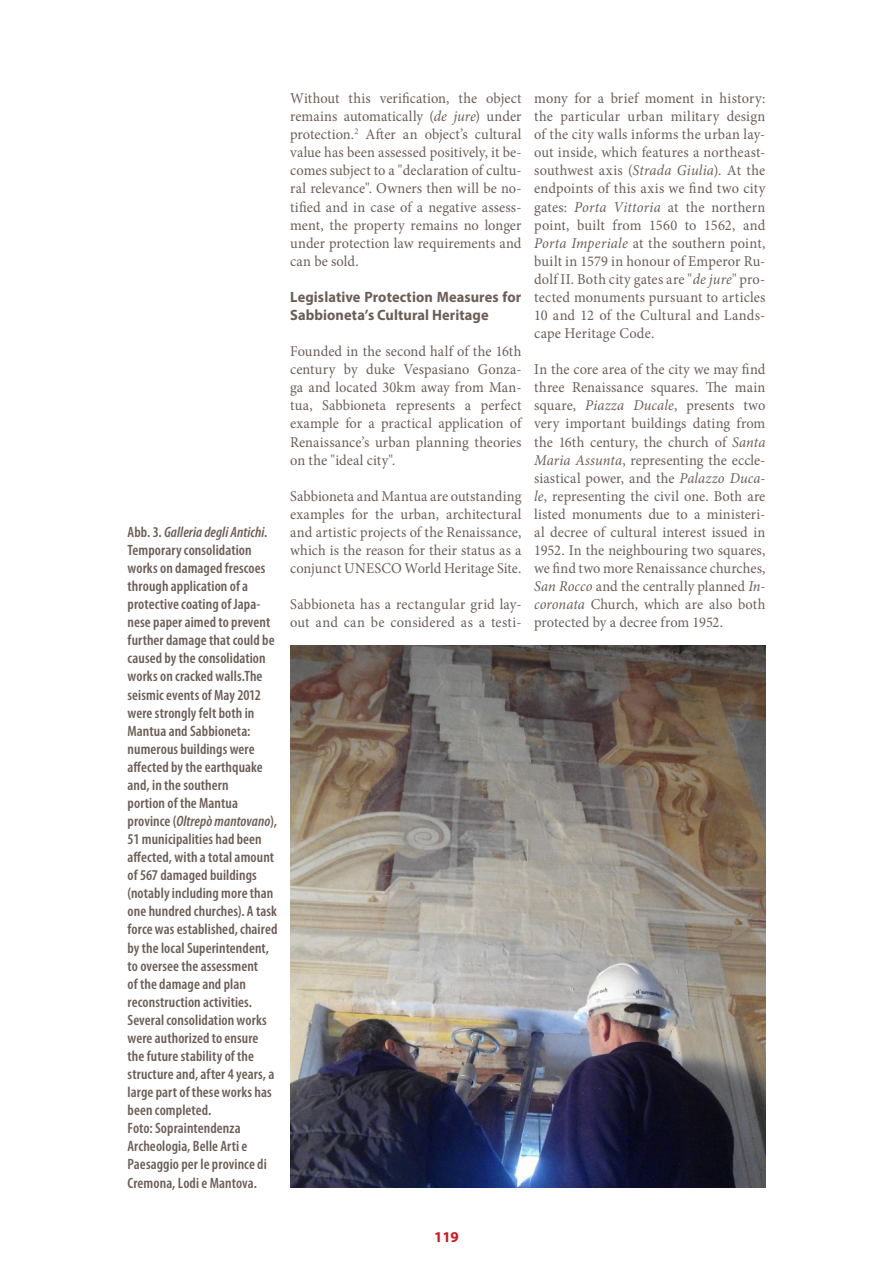
<style>
.page{position:relative;width:893px;height:1263px;background:#fff}
.page>*{position:absolute;margin:0;border:0;box-sizing:border-box;transform-origin:0 0}
.Text{font:15px/18px "Minion Pro";letter-spacing:.01em;color:#6c5e56;text-align:justify;scale:.96 1}
.Bildunterschrift{font:600 condensed 15px/18px "Myriad Pro";letter-spacing:.005em;color:#6c5e56}
.Text-2{font:700 15px/18px "Myriad Pro";letter-spacing:.005em;color:#6c5e56;scale:.96 1}
.t1{font:700 15px "Myriad Pro";color:#d1161e}
.s1{font-style:italic}
</style>
<div class="page">
<img style="left:290px;top:645px;width:475px;height:542px">
<p class="Bildunterschrift" style="left:128px;top:523px;width:151px">Abb. 3. <span class="s1">Galleria degli Antichi</span>.<br>Temporary consolidation works on damaged frescoes through application of a protective coating of Japa&shy;nese paper aimed to prevent further damage that could be caused by the consolidation works on cracked walls.The seismic events of May 2012 were strongly felt both in<br>Mantua and Sabbioneta: numerous buildings were affected by the earthquake and, in the southern<br>portion of the Mantua province (<span class="s1">Oltrepò mantovano</span>),<br>51 municipalities had been affected, with a total amount of 567 damaged buildings (notably including more than one hundred churches). A task force was established, chaired by the local Superintendent, to oversee the assessment<br>of the damage and plan reconstruction activities.<br>Several consolidation works were authorized to ensure the future stability of the structure and, after 4 years, a large part of these works has been completed.<br>Foto: Sopraintendenza<br>Archeologia, Belle Arti e<br>Paesaggio per le province di<br>Cremona, Lodi e Mantova.</p>
<p class="Text" style="left:290px;top:89px;width:242px">Without this verification, the object remains automatically (<span class="s1">de jure</span>) under protection.<sup>2</sup> After an object’s cultural value has been assessed positively, it be&shy;comes subject to a "declaration of cultu&shy;ral relevance". Owners then will be no&shy;tified and in case of a negative assess&shy;ment, the property remains no longer under protection law requirements and can be sold.</p>
<p class="Text-2" style="left:290px;top:287px;width:242px">Legislative Protection Measures for<br>Sabbioneta’s Cultural Heritage</p>
<p class="Text" style="left:290px;top:342px;width:242px">Founded in the second half of the 16th century by duke Vespasiano Gonza&shy;ga and located 30km away from Man&shy;tua, Sabbioneta represents a perfect example for a practical application of Renaissance’s urban planning theories on the "ideal city".</p>
<p class="Text" style="left:290px;top:487px;width:242px">Sabbioneta and Mantua are outstanding examples for the urban, architectural and artistic projects of the Renaissance, which is the reason for their status as a conjunct UNESCO World Heritage Site.</p>
<p class="Text" style="left:290px;top:595px;width:242px">Sabbioneta has a rectangular grid lay&shy;out and can be considered as a testi-</p>
<p class="Text" style="left:534px;top:89px;width:242px">mony for a brief moment in history: the particular urban military design of the city walls informs the urban lay&shy;out inside, which features a northeast&shy;southwest axis (<span class="s1">Strada Giulia</span>). At the endpoints of this axis we find two city gates: <span class="s1">Porta Vittoria</span> at the northern point, built from 1560 to 1562, and <span class="s1">Porta Imperiale</span> at the southern point, built in 1579 in honour of Emperor Ru&shy;dolf II. Both city gates are "<span class="s1">de jure</span>" pro&shy;tected monuments pursuant to articles 10 and 12 of the Cultural and Lands&shy;cape Heritage Code.</p>
<p class="Text" style="left:534px;top:360px;width:242px">In the core area of the city we may find three Renaissance squares. The main square, <span class="s1">Piazza Ducale</span>, presents two very important buildings dating from the 16th century, the church of <span class="s1">Santa Maria Assunta</span>, representing the eccle&shy;siastical power, and the <span class="s1">Palazzo Duca&shy;le</span>, representing the civil one. Both are listed monuments due to a ministeri&shy;al decree of cultural interest issued in 1952. In the neighbouring two squares, we find two more Renaissance churches, <span class="s1">San Rocco</span> and the centrally planned <span class="s1">In&shy;coronata</span> Church, which are also both protected by a decree from 1952.</p>
<p class="t1" style="left:434px;top:1227px;width:26px">119</p>
</div>
